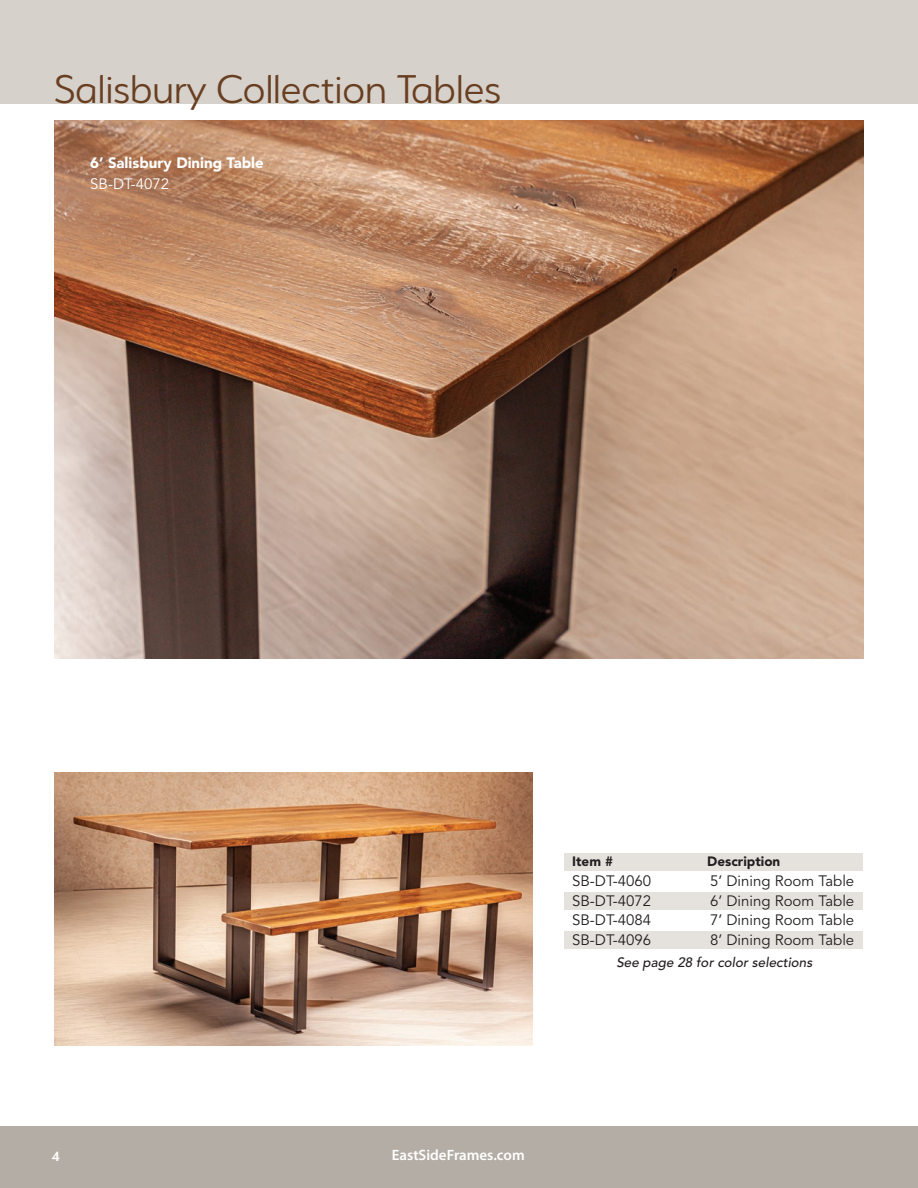
<style>
.page{position:relative;width:918px;height:1188px;background:#fff}
.page>*{position:absolute;margin:0;border:0;box-sizing:border-box;transform-origin:0 0}
.Section_Header{font:300 45px "Serenity";color:#693f22}
.Item_Sku{font:15px "Avenir";color:#231f20}
.t1{font:900 15px "Avenir";color:#fff}
.t2{font:600 15px "Myriad Pro";color:#fff}
.Glaze_Description{font:15px "Avenir";color:#fff}
.t3{font:600 15px "Serenity";color:#fff}
.t4{font:italic 500 13.5px "Avenir";color:#231f20}
.t5{font:900 13.5px "Avenir";color:#231f20}
</style>
<div class="page">
<div style="left:0;top:1127px;width:918px;height:61px;background:#b4ada5"></div>
<div style="left:0;top:0;width:918px;height:104px;background:#d6d1cb"></div>
<img style="left:54px;top:121px;width:810px;height:538px">
<img style="left:54px;top:772px;width:479px;height:274px">
<div style="left:564px;top:853px;width:298px;height:18px;background:#e5e2de"></div>
<div style="left:564px;top:892px;width:298px;height:18px;background:#e5e2de"></div>
<div style="left:564px;top:931px;width:298px;height:18px;background:#e5e2de"></div>
<p class="Section_Header" style="left:54px;top:66px;width:448px">Salisbury Collection Tables</p>
<p class="t1" style="left:90px;top:154px;width:175px">6’ Salisbury Dining Table</p>
<p class="Glaze_Description" style="left:90px;top:176px;width:80px">SB-DT-4072</p>
<p class="t5" style="left:572px;top:853px;width:42px">Item #</p>
<p class="t5" style="left:707px;top:853px;width:75px">Description</p>
<p class="Item_Sku" style="left:572px;top:872px;width:80px">SB-DT-4060</p>
<p class="Item_Sku" style="left:710px;top:872px;width:146px">5’ Dining Room Table</p>
<p class="Item_Sku" style="left:572px;top:892px;width:80px">SB-DT-4072</p>
<p class="Item_Sku" style="left:710px;top:892px;width:146px">6’ Dining Room Table</p>
<p class="Item_Sku" style="left:572px;top:912px;width:80px">SB-DT-4084</p>
<p class="Item_Sku" style="left:710px;top:912px;width:146px">7’ Dining Room Table</p>
<p class="Item_Sku" style="left:572px;top:932px;width:80px">SB-DT-4096</p>
<p class="Item_Sku" style="left:710px;top:932px;width:146px">8’ Dining Room Table</p>
<p class="t4" style="left:616px;top:955px;width:198px">See page 28 for color selections</p>
<p class="t3" style="left:52px;top:1148px;width:10px">4</p>
<p class="t2" style="left:392px;top:1145px;width:134px">EastSideFrames.com</p>
</div>
